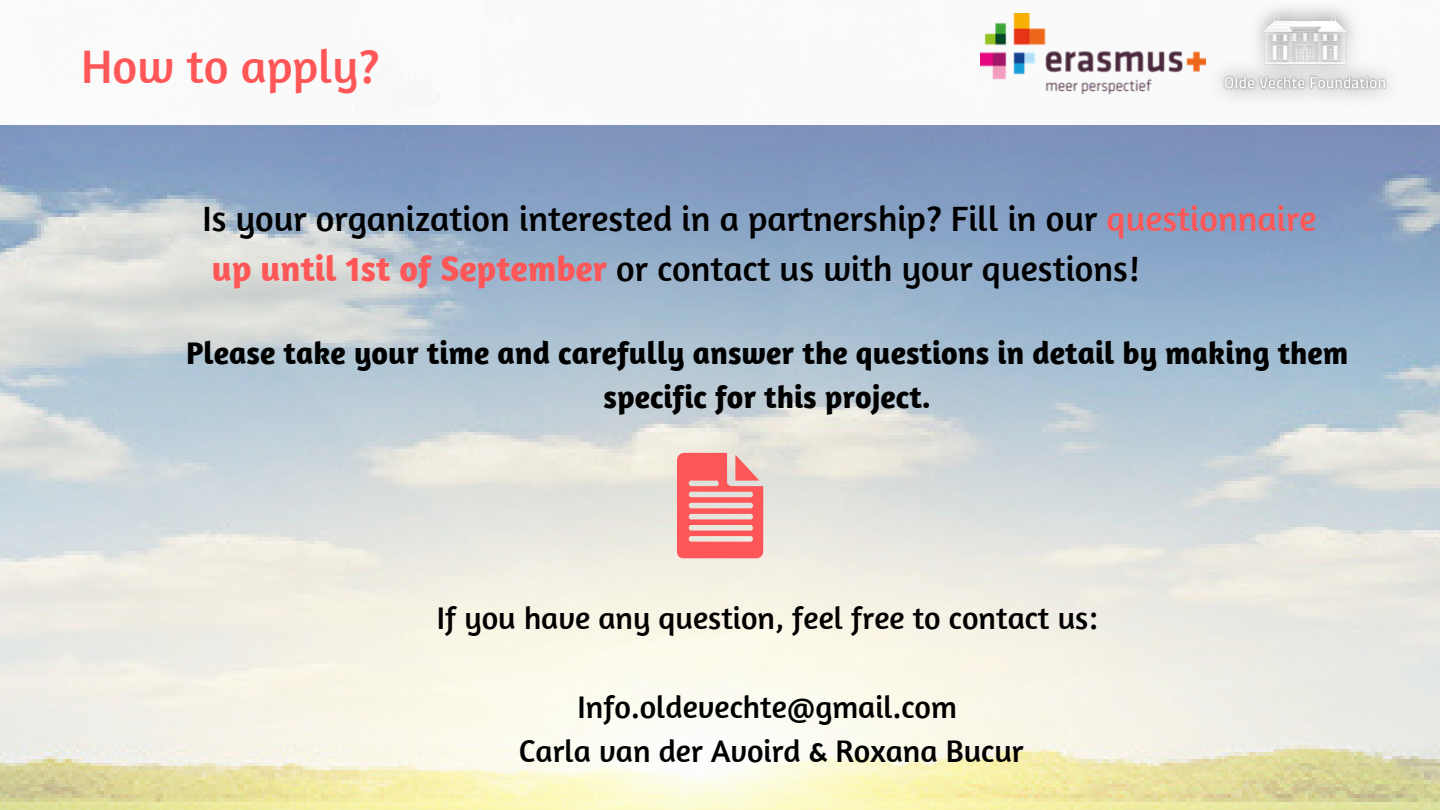
<style>
.page{position:relative;width:1440px;height:810px;background:#fff}
.page>*{position:absolute;margin:0;border:0;box-sizing:border-box;transform-origin:0 0}
.t1{font:48px "Amaranth";color:#ff5757}
.t2{font:36px/49.9px "Amaranth";color:#000}
.t3{font:32px/44.3px "Amaranth";color:#000;text-align:center}
.t4{font:700 32px/44.3px "Amaranth";color:#000;text-align:center}
.s1{color:#ff5757}
.s2{font-weight:700;color:#ff5757}
</style>
<div class="page">
<img style="left:980px;top:14px;width:226px;height:80px">
<img style="left:1214px;top:5px;width:180px;height:97px">
<img style="left:0;top:125px;width:1440px;height:685px">
<svg style="left:677px;top:453px;width:86px;height:105px;background:#f68280"></svg>
<h1 class="t1" style="left:81px;top:36px;width:300px">How to apply?</h1>
<p class="t2" style="left:202px;top:193px;width:1115px">Is your organization interested in a partnership? Fill in our <span class="s1">questionnaire </span><span class="s2">up until 1st of September</span> or contact us with your questions!</p>
<p class="t4" style="left:186px;top:330px;width:1164px">Please take your time and carefully answer the questions in detail by making them specific for this project.</p>
<p class="t3" style="left:437px;top:595px;width:662px">If you have any question, feel free to contact us:</p>
<p class="t3" style="left:519px;top:684px;width:506px">Info.oldevechte@gmail.com<br>Carla van der Avoird &amp; Roxana Bucur</p>
</div>
